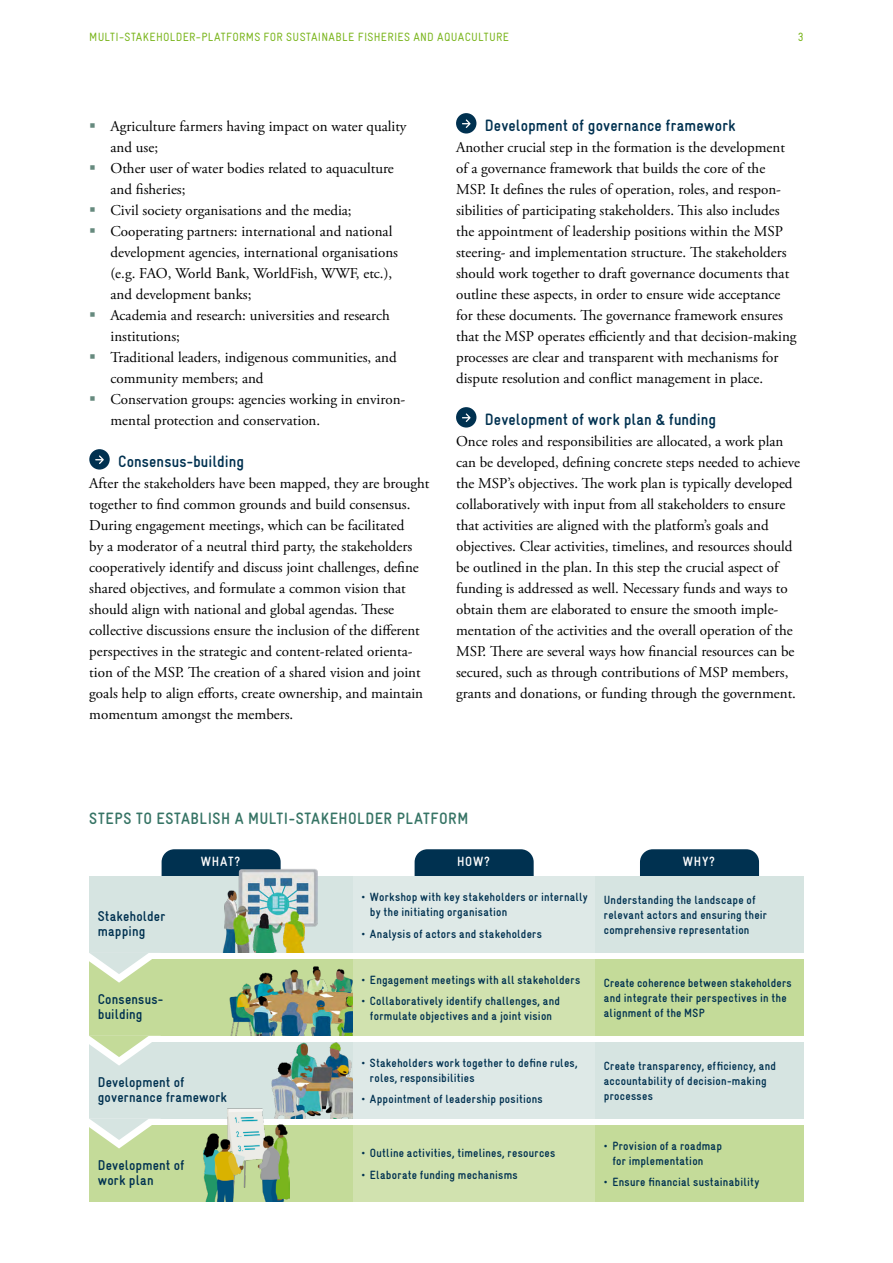
<style>
.page{position:relative;width:893px;height:1263px;background:#fff}
.page>*{position:absolute;margin:0;border:0;box-sizing:border-box;transform-origin:0 0}
.t1{font:700 condensed 16.5px "Gravur";letter-spacing:.005em;color:#003150}
.t2{font:700 condensed 16.5px "Gravur";letter-spacing:.035em;color:#367465}
.t3{font:15px/21px "Adobe Garamond Pro";color:#000}
.t4{font:700 condensed 14.25px/15px "Gravur";letter-spacing:.01em;color:#003150}
.t5{font:700 condensed 13.5px "Gravur";letter-spacing:.065em;color:#fff}
.t6{font:700 condensed 12px/15px "Gravur";letter-spacing:.02em;color:#003150}
.t7{font:condensed 12px "Gravur";letter-spacing:.025em;color:#7ab51d}
</style>
<div class="page">
<svg style="left:456px;top:113px;width:20px;height:21px"></svg>
<svg style="left:456px;top:407px;width:20px;height:21px"></svg>
<svg style="left:89px;top:449px;width:21px;height:21px"></svg>
<div style="left:162px;top:849px;width:119px;height:63px;background:#003150;border-radius:13px"></div>
<div style="left:415px;top:849px;width:119px;height:63px;background:#003150;border-radius:13px"></div>
<div style="left:640px;top:849px;width:119px;height:63px;background:#003150;border-radius:13px"></div>
<div style="left:89px;top:876px;width:264px;height:77px;background:#d6e4e1"></div>
<div style="left:353px;top:876px;width:242px;height:77px;background:#dee9e7"></div>
<div style="left:595px;top:876px;width:209px;height:77px;background:#d6e4e1"></div>
<div style="left:353px;top:959px;width:242px;height:77px;background:#d1e2af"></div>
<div style="left:595px;top:959px;width:209px;height:77px;background:#c4db99"></div>
<div style="left:353px;top:1042px;width:242px;height:77px;background:#dee9e7"></div>
<div style="left:595px;top:1042px;width:209px;height:77px;background:#d6e4e1"></div>
<div style="left:353px;top:1125px;width:242px;height:77px;background:#d1e2af"></div>
<div style="left:595px;top:1125px;width:209px;height:77px;background:#c4db99"></div>
<div style="left:89px;top:959px;width:264px;height:77px;background:#c4db99"></div>
<div style="left:89px;top:1042px;width:264px;height:77px;background:#d6e4e1"></div>
<div style="left:89px;top:1125px;width:264px;height:77px;background:#c4db99"></div>
<svg style="left:89px;top:1119px;width:63px;height:29px"></svg>
<svg style="left:89px;top:1036px;width:63px;height:29px"></svg>
<svg style="left:89px;top:953px;width:63px;height:30px"></svg>
<img style="left:229px;top:966px;width:124px;height:70px">
<img style="left:271px;top:1043px;width:82px;height:76px">
<img style="left:204px;top:1108px;width:85px;height:94px">
<img style="left:222px;top:869px;width:95px;height:84px">
<p class="t7" style="left:89px;top:31px;width:421px">MULTI-STAKEHOLDER-PLATFORMS FOR SUSTAINABLE FISHERIES AND AQUACULTURE</p>
<p class="t7" style="left:798px;top:31px;width:7px">3</p>
<p class="t3" style="left:110px;top:116px;width:298px">Agriculture farmers having impact on water quality and use;<br>Other user of water bodies related to aquaculture and fisheries;<br>Civil society organisations and the media; Cooperating partners: international and national development agencies, international organisations (e.g. FAO, World Bank, WorldFish, WWF, etc.), and development banks;<br>Academia and research: universities and research institutions;<br>Traditional leaders, indigenous communities, and community members; and<br>Conservation groups: agencies working in environ&shy;mental protection and conservation.</p>
<p class="t1" style="left:118px;top:452px;width:127px">Consensus-building</p>
<p class="t3" style="left:89px;top:473px;width:342px">After the stakeholders have been mapped, they are brought together to find common grounds and build consensus.<br>During engagement meetings, which can be facilitated<br>by a moderator of a neutral third party, the stakeholders cooperatively identify and discuss joint challenges, define shared objectives, and formulate a common vision that should align with national and global agendas. These collective discussions ensure the inclusion of the different perspectives in the strategic and content-related orienta&shy;tion of the MSP. The creation of a shared vision and joint goals help to align efforts, create ownership, and maintain momentum amongst the members.</p>
<p class="t1" style="left:485px;top:116px;width:252px">Development of governance framework</p>
<p class="t3" style="left:456px;top:137px;width:342px">Another crucial step in the formation is the development of a governance framework that builds the core of the MSP. It defines the rules of operation, roles, and respon&shy;sibilities of participating stakeholders. This also includes the appointment of leadership positions within the MSP steering- and implementation structure. The stakeholders should work together to draft governance documents that outline these aspects, in order to ensure wide acceptance for these documents. The governance framework ensures that the MSP operates efficiently and that decision-making processes are clear and transparent with mechanisms for dispute resolution and conflict management in place.</p>
<p class="t1" style="left:485px;top:410px;width:233px">Development of work plan &amp; funding</p>
<p class="t3" style="left:456px;top:431px;width:345px">Once roles and responsibilities are allocated, a work plan can be developed, defining concrete steps needed to achieve the MSP’s objectives. The work plan is typically developed collaboratively with input from all stakeholders to ensure that activities are aligned with the platform’s goals and objectives. Clear activities, timelines, and resources should be outlined in the plan. In this step the crucial aspect of funding is addressed as well. Necessary funds and ways to obtain them are elaborated to ensure the smooth imple&shy;mentation of the activities and the overall operation of the MSP. There are several ways how financial resources can be secured, such as through contributions of MSP members, grants and donations, or funding through the government.</p>
<p class="t2" style="left:89px;top:809px;width:381px">STEPS TO ESTABLISH A MULTI-STAKEHOLDER PLATFORM</p>
<p class="t5" style="left:201px;top:854px;width:41px">WHAT?</p>
<p class="t5" style="left:457px;top:854px;width:34px">HOW?</p>
<p class="t5" style="left:683px;top:854px;width:34px">WHY?</p>
<p class="t4" style="left:98px;top:909px;width:69px">Stakeholder mapping</p>
<p class="t4" style="left:98px;top:992px;width:67px">Consensus&shy;building</p>
<p class="t4" style="left:98px;top:1075px;width:131px">Development of governance framework</p>
<p class="t4" style="left:98px;top:1157px;width:88px">Development of work plan</p>
<p class="t6" style="left:370px;top:889px;width:219px;text-indent:-9px">• Workshop with key stakeholders or internally by the initiating organisation</p>
<p class="t6" style="left:361px;top:926px;width:182px">• Analysis of actors and stakeholders</p>
<p class="t6" style="left:361px;top:972px;width:220px">• Engagement meetings with all stakeholders</p>
<p class="t6" style="left:361px;top:994px;width:200px;text-align:center">• Collaboratively identify challenges, and formulate objectives and a joint vision</p>
<p class="t6" style="left:370px;top:1055px;width:209px;text-indent:-9px">• Stakeholders work together to define rules, roles, responsibilities</p>
<p class="t6" style="left:361px;top:1092px;width:183px">• Appointment of leadership positions</p>
<p class="t6" style="left:361px;top:1146px;width:195px">• Outline activities, timelines, resources</p>
<p class="t6" style="left:361px;top:1167px;width:158px">• Elaborate funding mechanisms</p>
<p class="t6" style="left:604px;top:893px;width:165px">Understanding the landscape of relevant actors and ensuring their comprehensive representation</p>
<p class="t6" style="left:604px;top:976px;width:189px">Create coherence between stakeholders and integrate their perspectives in the alignment of the MSP</p>
<p class="t6" style="left:604px;top:1058px;width:174px">Create transparency, efficiency, and accountability of decision-making processes</p>
<p class="t6" style="left:612px;top:1138px;width:111px;text-indent:-9px">• Provision of a roadmap for implementation</p>
<p class="t6" style="left:604px;top:1175px;width:157px">• Ensure financial sustainability</p>
</div>
